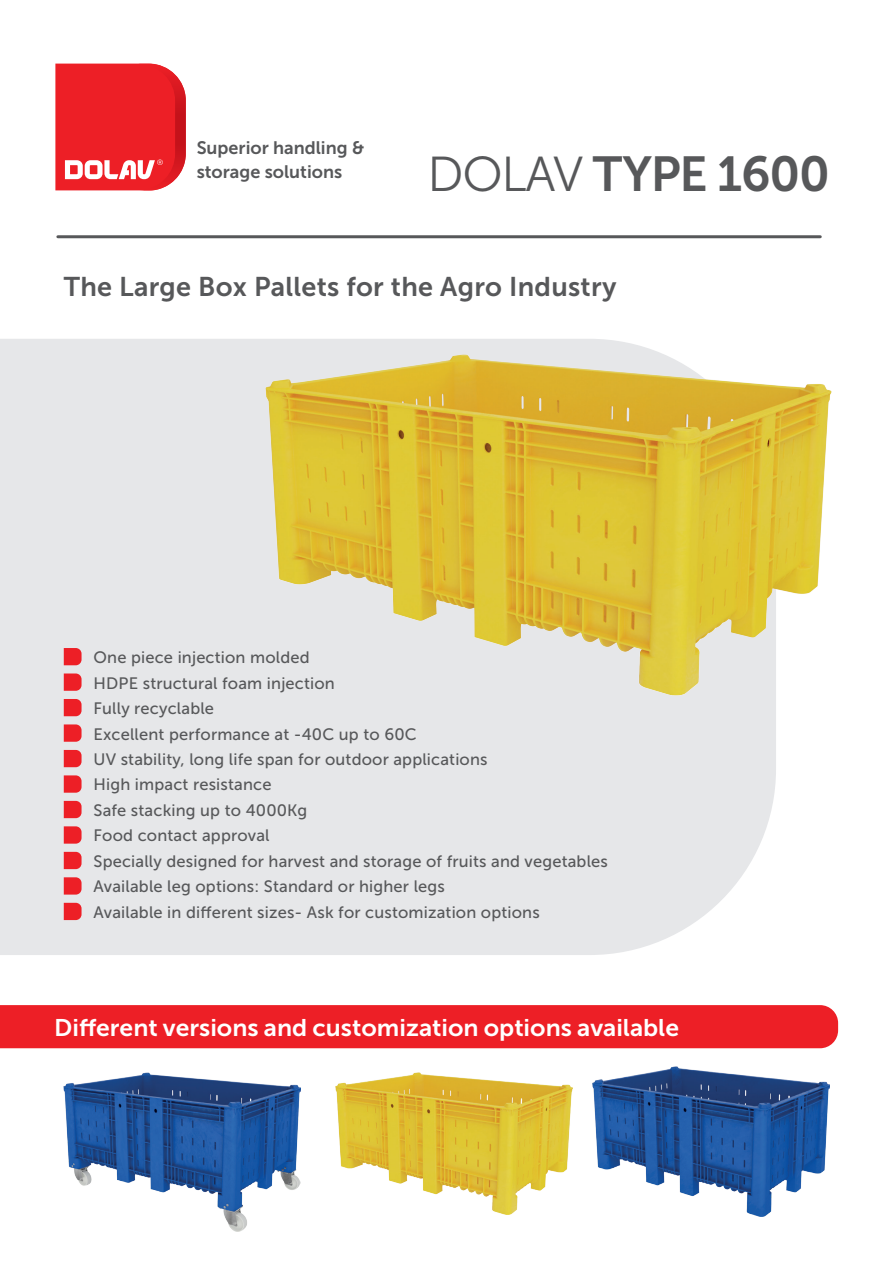
<style>
.page{position:relative;width:893px;height:1263px;background:#fff}
.page>*{position:absolute;margin:0;border:0;box-sizing:border-box;transform-origin:0 0}
.t1{font:48.9px "Museo Sans 700";letter-spacing:-.025em;color:#57585a}
.t2{font:27px "Museo Sans 700";letter-spacing:.01em;color:#57585a}
.t3{font:24px "Museo Sans 700";color:#fff}
.t4{font:18px/24px "Museo Sans 700";color:#57585a}
.t5{font:16.5px/25.5px "Museo Sans 500";letter-spacing:.01em;color:#57585a}
.s1{font-family:"Museo Sans 300"}
</style>
<div class="page">
<div style="left:0;top:339px;width:776px;height:616px;background:#e6e7e9"></div>
<hr style="left:58px;top:235px;width:762px;height:3px;background:#57585a">
<svg style="left:55px;top:64px;width:131px;height:126px;background:#ec343a"></svg>
<div style="left:0;top:1005px;width:838px;height:43px;background:#ed1f26"></div>
<img style="left:265px;top:355px;width:566px;height:340px">
<img style="left:593px;top:1066px;width:236px;height:151px">
<img style="left:64px;top:1072px;width:236px;height:160px">
<img style="left:336px;top:1072px;width:236px;height:142px">
<svg style="left:64px;top:648px;width:18px;height:17px"></svg>
<svg style="left:64px;top:673px;width:18px;height:18px"></svg>
<svg style="left:64px;top:699px;width:18px;height:17px"></svg>
<svg style="left:64px;top:750px;width:18px;height:17px"></svg>
<svg style="left:64px;top:826px;width:18px;height:18px"></svg>
<svg style="left:64px;top:724px;width:18px;height:18px"></svg>
<svg style="left:64px;top:801px;width:18px;height:17px"></svg>
<svg style="left:64px;top:775px;width:18px;height:18px"></svg>
<svg style="left:64px;top:852px;width:18px;height:17px"></svg>
<svg style="left:64px;top:877px;width:18px;height:17px"></svg>
<svg style="left:64px;top:903px;width:18px;height:17px"></svg>
<p class="t4" style="left:197px;top:136px;width:169px">Superior handling &amp; storage solutions</p>
<h1 class="t1" style="left:427px;top:146px;width:404px"><span class="s1">DOLAV</span> TYPE 1600</h1>
<h2 class="t2" style="left:64px;top:271px;width:554px">The Large Box Pallets for the Agro Industry</h2>
<p class="t5" style="left:94px;top:645px;width:516px">One piece injection molded<br>HDPE structural foam injection<br>Fully recyclable<br>Excellent performance at -40C up to 60C<br>UV stability, long life span for outdoor applications<br>High impact resistance<br>Safe stacking up to 4000Kg<br>Food contact approval<br>Specially designed for harvest and storage of fruits and vegetables Available leg options: Standard or higher legs<br>Available in different sizes- Ask for customization options</p>
<h3 class="t3" style="left:54px;top:1014px;width:626px">Different versions and customization options available</h3>
</div>
